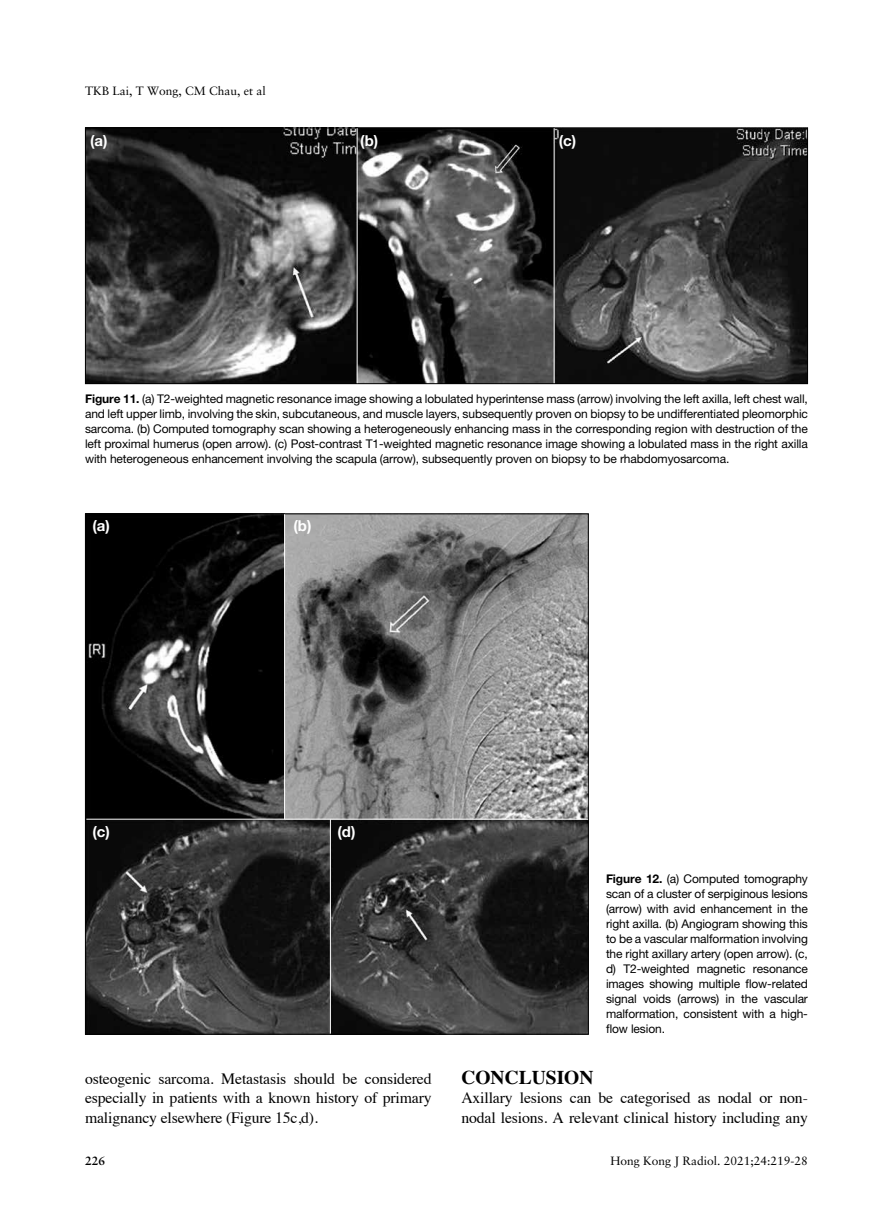
<style>
.page{position:relative;width:893px;height:1229px;background:#fff}
.page>*{position:absolute;margin:0;border:0;box-sizing:border-box;transform-origin:0 0}
.t1{font:700 19.5px "Times";color:#000}
.t2{font:15.75px/19.6px "Times";letter-spacing:-.01em;color:#000;text-align:justify}
.t3{font:700 15px "Helvetica Neue";color:#fff}
.t4{font:12px/15px "Helvetica Neue";letter-spacing:-.01em;color:#000;text-align:justify}
.t5{font:12px "Sabon";color:#000}
.t6{font:700 12px "Sabon";color:#000}
.s1{font-weight:700}
</style>
<div class="page">
<img style="left:87px;top:515px;width:500px;height:517px">
<hr style="left:86px;top:819px;width:502px;height:1px;background:#fff">
<hr style="left:284px;top:514px;width:1px;height:305px;background:#fff">
<hr style="left:330px;top:819px;width:1px;height:214px;background:#fff">
<img style="left:87px;top:130px;width:719px;height:252px">
<div style="left:85px;top:128px;width:723px;height:256px;border:1px solid #000"></div>
<hr style="left:357px;top:128px;width:1px;height:255px;background:#fff">
<hr style="left:554px;top:128px;width:1px;height:255px;background:#fff">
<p class="t5" style="left:85px;top:84px;width:182px">TKB Lai, T Wong, CM Chau, et al</p>
<p class="t3" style="left:90px;top:131px;width:19px">(a)</p>
<p class="t3" style="left:360px;top:131px;width:20px">(b)</p>
<p class="t3" style="left:559px;top:131px;width:19px">(c)</p>
<p class="t4" style="left:85px;top:391px;width:724px"><span class="s1">Figure 11.</span> (a) T2-weighted magnetic resonance image showing a lobulated hyperintense mass (arrow) involving the left axilla, left chest wall, and left upper limb, involving the skin, subcutaneous, and muscle layers, subsequently proven on biopsy to be undifferentiated pleomorphic sarcoma. (b) Computed tomography scan showing a heterogeneously enhancing mass in the corresponding region with destruction of the left proximal humerus (open arrow). (c) Post-contrast T1-weighted magnetic resonance image showing a lobulated mass in the right axilla with heterogeneous enhancement involving the scapula (arrow), subsequently proven on biopsy to be rhabdomyosarcoma.</p>
<p class="t3" style="left:92px;top:517px;width:19px">(a)</p>
<p class="t3" style="left:293px;top:517px;width:20px">(b)</p>
<p class="t3" style="left:92px;top:823px;width:19px">(c)</p>
<p class="t3" style="left:337px;top:823px;width:20px">(d)</p>
<p class="t4" style="left:606px;top:871px;width:203px"><span class="s1">Figure 12.</span> (a) Computed tomography scan of a cluster of serpiginous lesions (arrow) with avid enhancement in the right axilla. (b) Angiogram showing this to be a vascular malformation involving the right axillary artery (open arrow). (c, d) T2-weighted magnetic resonance images showing multiple flow-related signal voids (arrows) in the vascular malformation, consistent with a high&shy;flow lesion.</p>
<h2 class="t2" style="left:85px;top:1067px;width:348px">osteogenic sarcoma. Metastasis should be considered especially in patients with a known history of primary malignancy elsewhere (Figure 15c,d).</h2>
<h1 class="t1" style="left:461px;top:1058px;width:134px">CONCLUSION</h1>
<h2 class="t2" style="left:461px;top:1087px;width:348px">Axillary lesions can be categorised as nodal or non&shy;nodal lesions. A relevant clinical history including any</h2>
<p class="t6" style="left:85px;top:1153px;width:22px">226</p>
<p class="t5" style="left:610px;top:1153px;width:199px">Hong Kong J Radiol. 2021;24:219-28</p>
</div>
